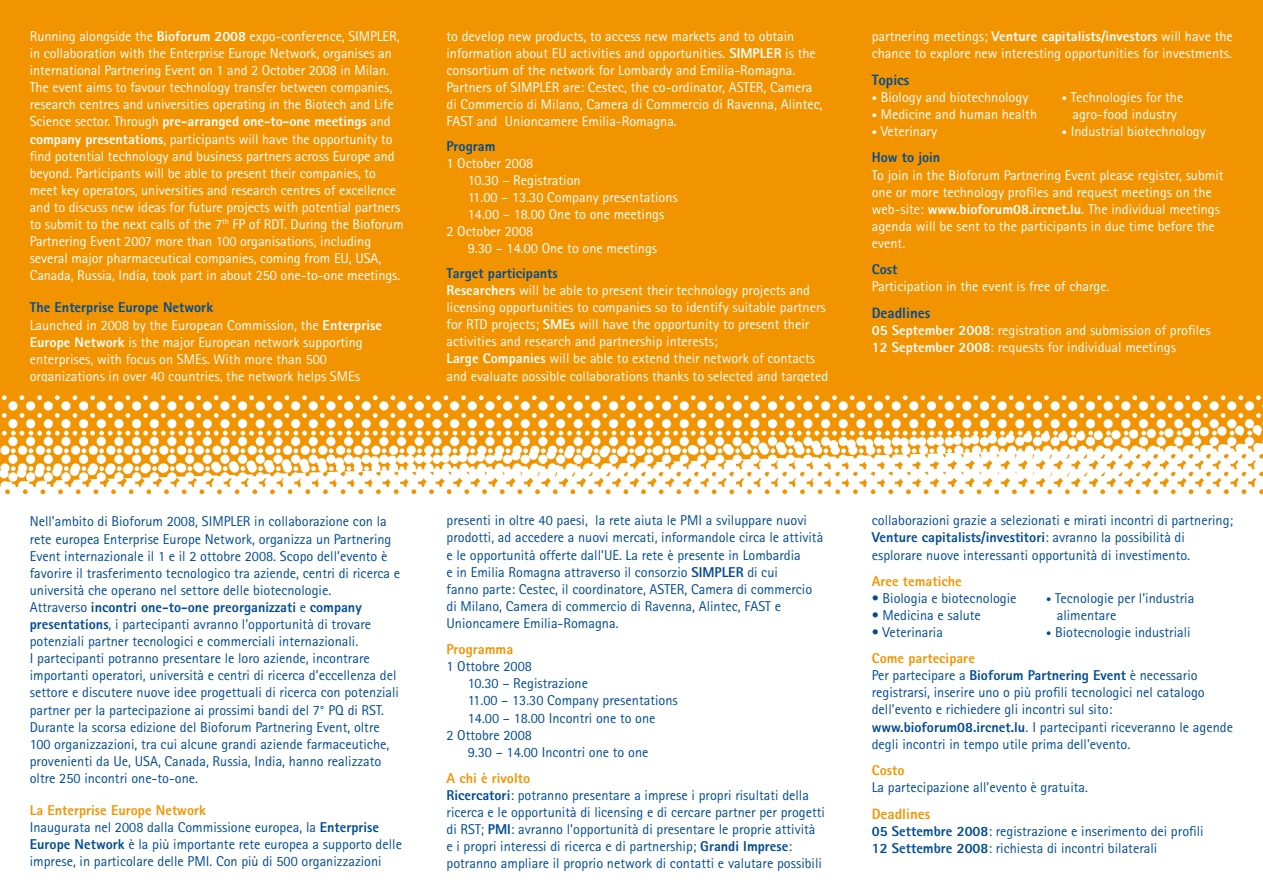
<style>
.page{position:relative;width:1263px;height:893px;background:#fff}
.page>*{position:absolute;margin:0;border:0;box-sizing:border-box;transform-origin:0 0}
.t1{font:800 15px "Rotis Sans Serif";color:#004b93}
.t2{font:800 15px "Rotis Sans Serif";color:#f29400}
.t3{font:14.25px/17.1px "Rotis Sans Serif";color:#004b93}
.t4{font:14.25px/17.1px "Rotis Sans Serif";color:#fff}
.t5{font:800 14.25px "Rotis Sans Serif";color:#f29400}
.t6{font:800 14.25px "Rotis Sans Serif";color:#004b93}
.s1{font-weight:800}
.s2{font-weight:800;color:#004b93}
.s3{font-size:10.5px}
.s4{font-weight:800;color:#f29400}
</style>
<div class="page">
<div style="left:0;top:0;width:1263px;height:383px;background:#f29400"></div>
<img style="left:0;top:383px;width:1263px;height:112px">
<img style="left:0;top:388px;width:1263px;height:100px">
<p class="t4" style="left:30px;top:27px;width:375px">Running alongside the <span class="s1">Bioforum 2008</span> expo-conference, SIMPLER, in collaboration with the Enterprise Europe Network, organises an international Partnering Event on 1 and 2 October 2008 in Milan.<br>The event aims to favour technology transfer between companies, research centres and universities operating in the Biotech and Life Science sector. Through <span class="s1">pre-arranged one-to-one meetings</span> and <span class="s1">company presentations</span>, participants will have the opportunity to find potential technology and business partners across Europe and beyond. Participants will be able to present their companies, to meet key operators, universities and research centres of excellence and to discuss new ideas for future projects with potential partners to submit to the next calls of the 7<sup>th</sup> FP of RDT. During the Bioforum Partnering Event 2007 more than 100 organisations, including several major pharmaceutical companies, coming from EU, USA, Canada, Russia, India, took part in about 250 one-to-one meetings.</p>
<p class="t4" style="left:30px;top:299px;width:354px"><span class="s2">The Enterprise Europe Network<br></span>Launched in 2008 by the European Commission, the <span class="s1">Enterprise Europe Network</span> is the major European network supporting enterprises, with focus on SMEs. With more than 500 organizations in over 40 countries, the network helps SMEs</p>
<p class="t4" style="left:446px;top:27px;width:378px">to develop new products, to access new markets and to obtain information about EU activities and opportunities. <span class="s1">SIMPLER</span> is the consortium of the network for Lombardy and Emilia-Romagna.<br>Partners of SIMPLER are: Cestec, the co-ordinator, ASTER, Camera di Commercio di Milano, Camera di Commercio di Ravenna, Alintec, FAST and Unioncamere Emilia-Romagna.</p>
<p class="t6" style="left:446px;top:137px;width:51px">Program</p>
<p class="t4" style="left:446px;top:154px;width:88px">1 October 2008</p>
<p class="t4" style="left:468px;top:171px;width:114px">10.30 – Registration</p>
<p class="t4" style="left:468px;top:189px;width:212px">11.00 – 13.30 Company presentations</p>
<p class="t4" style="left:468px;top:206px;width:198px">14.00 – 18.00 One to one meetings</p>
<p class="t4" style="left:446px;top:223px;width:88px">2 October 2008</p>
<p class="t4" style="left:468px;top:240px;width:191px">9.30 – 14.00 One to one meetings</p>
<p class="t4" style="left:446px;top:264px;width:383px"><span class="s2">Target participants<br></span><span class="s1">Researchers</span> will be able to present their technology projects and licensing opportunities to companies so to identify suitable partners for RTD projects; <span class="s1">SMEs</span> will have the opportunity to present their activities and research and partnership interests;<br><span class="s1">Large Companies</span> will be able to extend their network of contacts and evaluate possible collaborations thanks to selected and targeted</p>
<p class="t4" style="left:872px;top:27px;width:363px">partnering meetings; <span class="s1">Venture capitalists/investors</span> will have the chance to explore new interesting opportunities for investments.</p>
<p class="t1" style="left:872px;top:70px;width:39px">Topics</p>
<p class="t4" style="left:872px;top:89px;width:158px"><span class="s3">•</span> Biology and biotechnology</p>
<p class="t4" style="left:872px;top:106px;width:167px"><span class="s3">•</span> Medicine and human health</p>
<p class="t4" style="left:872px;top:118px;width:70px;line-height:26.1px"><span class="s3">•</span> Veterinary<br><span class="s2">How to join</span></p>
<p class="t4" style="left:872px;top:166px;width:353px">To join in the Bioforum Partnering Event please register, submit one or more technology profiles and request meetings on the web-site: <span class="s1">www.bioforum08.ircnet.lu</span>. The individual meetings agenda will be sent to the participants in due time before the event.</p>
<p class="t6" style="left:872px;top:260px;width:27px">Cost</p>
<p class="t4" style="left:872px;top:278px;width:239px">Participation in the event is free of charge.</p>
<p class="t1" style="left:872px;top:303px;width:60px">Deadlines</p>
<p class="t4" style="left:872px;top:322px;width:341px"><span class="s1">05 September 2008</span>: registration and submission of profiles<br><span class="s1">12 September 2008</span>: requests for individual meetings</p>
<p class="t4" style="left:1062px;top:88px;width:123px;text-align:center"><span class="s3">•</span> Technologies for the agro-food industry</p>
<p class="t4" style="left:1062px;top:122px;width:146px"><span class="s3">•</span> Industrial biotechnology</p>
<p class="t3" style="left:30px;top:513px;width:372px">Nell’ambito di Bioforum 2008, SIMPLER in collaborazione con la rete europea Enterprise Europe Network, organizza un Partnering Event internazionale il 1 e il 2 ottobre 2008. Scopo dell’evento è favorire il trasferimento tecnologico tra aziende, centri di ricerca e università che operano nel settore delle biotecnologie.<br>Attraverso <span class="s1">incontri one-to-one preorganizzati</span> e <span class="s1">company presentations</span>, i partecipanti avranno l’opportunità di trovare potenziali partner tecnologici e commerciali internazionali.<br>I partecipanti potranno presentare le loro aziende, incontrare importanti operatori, università e centri di ricerca d’eccellenza del settore e discutere nuove idee progettuali di ricerca con potenziali partner per la partecipazione ai prossimi bandi del 7° PQ di RST.<br>Durante la scorsa edizione del Bioforum Partnering Event, oltre 100 organizzazioni, tra cui alcune grandi aziende farmaceutiche, provenienti da Ue, USA, Canada, Russia, India, hanno realizzato oltre 250 incontri one-to-one.</p>
<p class="t3" style="left:30px;top:802px;width:374px"><span class="s4">La Enterprise Europe Network<br></span>Inaugurata nel 2008 dalla Commissione europea, la <span class="s1">Enterprise Europe Network</span> è la più importante rete europea a supporto delle imprese, in particolare delle PMI. Con più di 500 organizzazioni</p>
<p class="t3" style="left:446px;top:512px;width:378px">presenti in oltre 40 paesi, la rete aiuta le PMI a sviluppare nuovi prodotti, ad accedere a nuovi mercati, informandole circa le attività e le opportunità offerte dall’UE. La rete è presente in Lombardia<br>e in Emilia Romagna attraverso il consorzio <span class="s1">SIMPLER</span> di cui<br>fanno parte: Cestec, il coordinatore, ASTER, Camera di commercio di Milano, Camera di commercio di Ravenna, Alintec, FAST e Unioncamere Emilia-Romagna.</p>
<p class="t5" style="left:446px;top:640px;width:68px">Programma</p>
<p class="t3" style="left:446px;top:658px;width:87px">1 Ottobre 2008</p>
<p class="t3" style="left:468px;top:675px;width:122px">10.30 – Registrazione</p>
<p class="t3" style="left:468px;top:692px;width:212px">11.00 – 13.30 Company presentations</p>
<p class="t3" style="left:468px;top:709px;width:189px">14.00 – 18.00 Incontri one to one</p>
<p class="t3" style="left:446px;top:726px;width:87px">2 Ottobre 2008</p>
<p class="t3" style="left:468px;top:743px;width:182px">9.30 – 14.00 Incontri one to one</p>
<p class="t3" style="left:446px;top:769px;width:380px"><span class="s4">A chi è rivolto<br></span><span class="s1">Ricercatori</span>: potranno presentare a imprese i propri risultati della ricerca e le opportunità di licensing e di cercare partner per progetti di RST; <span class="s1">PMI</span>: avranno l’opportunità di presentare le proprie attività e i propri interessi di ricerca e di partnership; <span class="s1">Grandi Imprese</span>: potranno ampliare il proprio network di contatti e valutare possibili</p>
<p class="t3" style="left:872px;top:512px;width:363px">collaborazioni grazie a selezionati e mirati incontri di partnering;<br><span class="s1">Venture capitalists/investitori</span>: avranno la possibilità di esplorare nuove interessanti opportunità di investimento.</p>
<p class="t5" style="left:872px;top:572px;width:91px">Aree tematiche</p>
<p class="t3" style="left:872px;top:589px;width:146px">• Biologia e biotecnologie</p>
<p class="t3" style="left:872px;top:606px;width:111px">• Medicina e salute</p>
<p class="t3" style="left:872px;top:623px;width:73px">• Veterinaria</p>
<p class="t3" style="left:872px;top:650px;width:363px"><span class="s4">Come partecipare<br></span>Per partecipare a <span class="s1">Bioforum Partnering Event</span> è necessario registrarsi, inserire uno o più profili tecnologici nel catalogo dell’evento e richiedere gli incontri sul sito: <span class="s1">www.bioforum08.ircnet.lu</span>. I partecipanti riceveranno le agende degli incontri in tempo utile prima dell’evento.</p>
<p class="t5" style="left:872px;top:761px;width:34px">Costo</p>
<p class="t3" style="left:872px;top:778px;width:218px">La partecipazione all’evento è gratuita.</p>
<p class="t2" style="left:872px;top:804px;width:60px">Deadlines</p>
<p class="t3" style="left:872px;top:822px;width:333px"><span class="s1">05 Settembre 2008</span>: registrazione e inserimento dei profili<br><span class="s1">12 Settembre 2008</span>: richiesta di incontri bilaterali</p>
<p class="t3" style="left:1057px;top:589px;width:139px;text-indent:-11px"><span class="s3">•</span> Tecnologie per l’industria alimentare</p>
<p class="t3" style="left:1046px;top:624px;width:146px"><span class="s3">•</span> Biotecnologie industriali</p>
</div>
